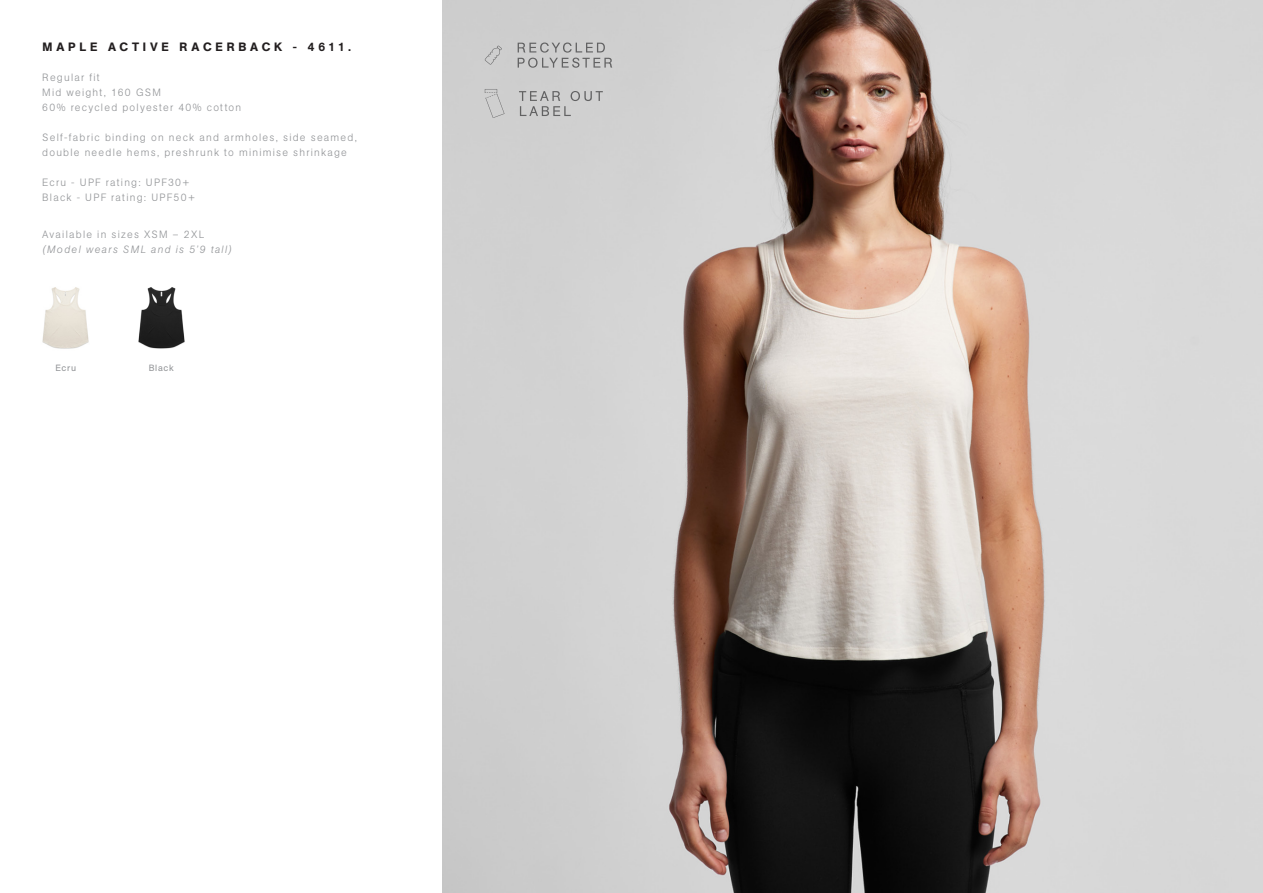
<style>
.page{position:relative;width:1263px;height:893px;background:#fff}
.page>*{position:absolute;margin:0;border:0;box-sizing:border-box;transform-origin:0 0}
.t1{font:500 12px "AG Book Pro";letter-spacing:.32em;color:#231f20}
.MEASUREMENTS{font:300 10.5px/15px "AG Book Pro";letter-spacing:.12em;color:#939598}
.t2{font:italic 300 10.5px/15px "AG Book Pro";letter-spacing:.125em;color:#939598}
.COLOUR_NAME{font:9px "AG Book Pro";letter-spacing:.075em;color:#939598}
.s1{font-style:normal}
</style>
<div class="page">
<img style="left:442px;top:0;width:821px;height:893px">
<svg style="left:519px;top:91px;width:84px;height:25px;background:#bdbdbd"></svg>
<svg style="left:497px;top:94px;width:7px;height:20px"></svg>
<svg style="left:485px;top:89px;width:12px;height:29px"></svg>
<svg style="left:485px;top:46px;width:17px;height:19px"></svg>
<svg style="left:518px;top:43px;width:94px;height:25px;background:#b8b8b8"></svg>
<img style="left:42px;top:287px;width:47px;height:62px">
<img style="left:138px;top:287px;width:47px;height:62px">
<p class="t1" style="left:43px;top:39px;width:310px">MAPLE ACTIVE RACERBACK - 4611.</p>
<p class="MEASUREMENTS" style="left:42px;top:69px;width:59px">Regular fit</p>
<p class="MEASUREMENTS" style="left:42px;top:84px;width:120px">Mid weight, 160 GSM</p>
<p class="MEASUREMENTS" style="left:42px;top:99px;width:200px">60% recycled polyester 40% cotton</p>
<p class="MEASUREMENTS" style="left:42px;top:129px;width:316px">Self-fabric binding on neck and armholes, side seamed, double needle hems, preshrunk to minimise shrinkage</p>
<p class="MEASUREMENTS" style="left:42px;top:174px;width:155px">Ecru - UPF rating: UPF30+<br>Black - UPF rating: UPF50+</p>
<p class="t2" style="left:42px;top:226px;width:191px"><span class="s1">Available in sizes XSM – 2XL </span>(Model wears SML and is 5’9 tall)</p>
<p class="COLOUR_NAME" style="left:55px;top:362px;width:22px">Ecru</p>
<p class="COLOUR_NAME" style="left:149px;top:362px;width:27px">Black</p>
</div>
